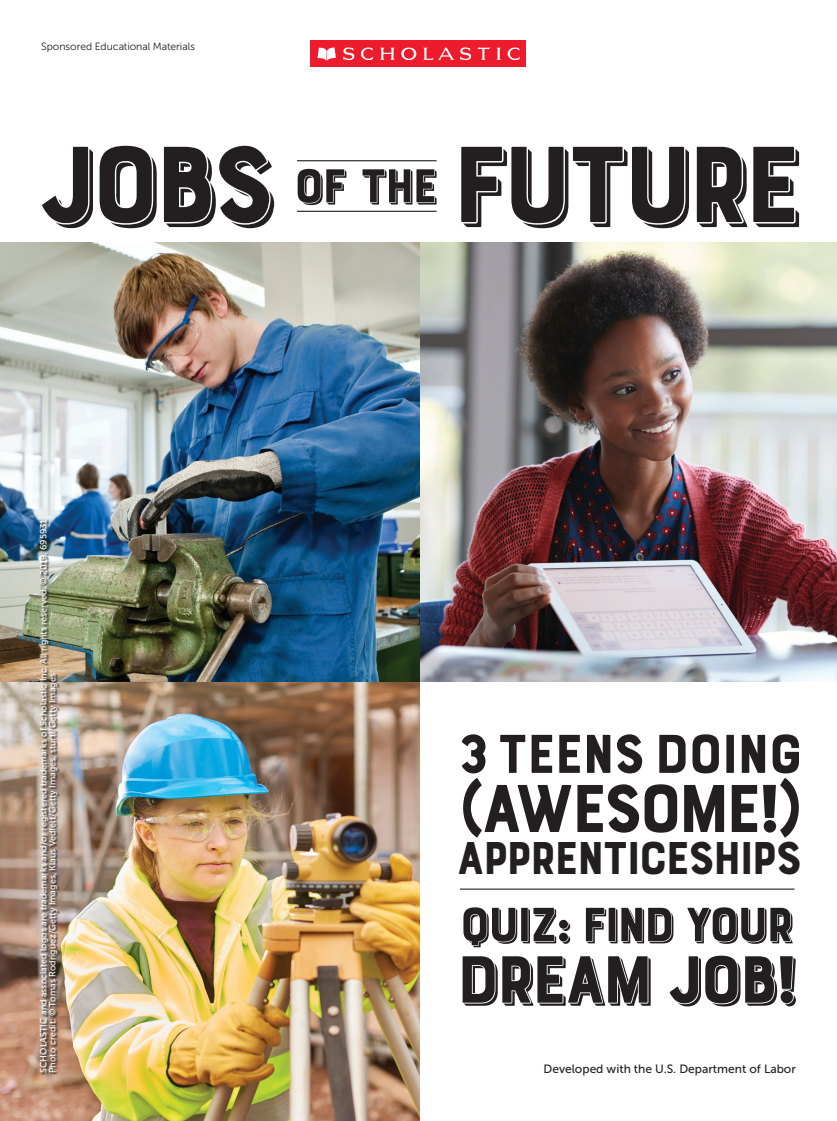
<style>
.page{position:relative;width:837px;height:1121px;background:#fff}
.page>*{position:absolute;margin:0;border:0;box-sizing:border-box;transform-origin:0 0}
.t1{font:114px "Bourton Drop Extrude";letter-spacing:-.06em;color:#231f20}
.t2{font:71.25px "Bourton Base";letter-spacing:-.075em;color:#231f20}
.t3{font:70.2px "Bourton Drop Extrude";letter-spacing:-.065em;color:#231f20}
.t4{font:57.6px "Bourton Base";letter-spacing:-.045em;color:#231f20}
.t5{font:50.55px "Bourton Drop Extrude";letter-spacing:-.06em;color:#231f20}
.t6{font:50.1px "Bourton Drop Extrude";color:#231f20}
.t7{font:48.45px "Bourton Base";letter-spacing:-.05em;color:#231f20}
.t8{font:12px "Museo Sans 500";color:#231f20}
.t9{font:10.5px "Museo Sans 300";color:#231f20}
.t10{font:9px/9px "Museo Sans 500";color:#fff}
</style>
<div class="page">
<img style="left:0;top:242px;width:419px;height:878px">
<img style="left:417px;top:242px;width:420px;height:439px">
<div style="left:310px;top:41px;width:216px;height:26px;background:#ee1b2d"></div>
<svg style="left:318px;top:47px;width:18px;height:14px"></svg>
<svg style="left:343px;top:47px;width:12px;height:13px"></svg>
<svg style="left:361px;top:47px;width:12px;height:13px"></svg>
<svg style="left:380px;top:48px;width:15px;height:12px"></svg>
<svg style="left:460px;top:47px;width:11px;height:13px"></svg>
<svg style="left:477px;top:47px;width:13px;height:13px"></svg>
<svg style="left:496px;top:48px;width:5px;height:12px"></svg>
<svg style="left:507px;top:47px;width:13px;height:13px"></svg>
<svg style="left:401px;top:48px;width:15px;height:12px"></svg>
<svg style="left:423px;top:48px;width:31px;height:12px"></svg>
<hr style="left:297px;top:211px;width:140px;height:1px;background:#231f20">
<hr style="left:297px;top:160px;width:140px;height:1px;background:#231f20">
<hr style="left:460px;top:888px;width:335px;height:1px;background:#231f20">
<img style="left:40px;top:520px;width:20px;height:555px">
<p class="t9" style="left:41px;top:41px;width:156px">Sponsored Educational Materials</p>
<h1 class="t1" style="left:40px;top:114px;width:237px">JOBS</h1>
<h1 class="t1" style="left:451px;top:114px;width:354px">FUTURE</h1>
<h3 class="t6" style="left:294px;top:155px;width:146px">OF THE</h3>
<p class="t10" style="left:39px;top:1073px;width:555px;rotate:-90deg">SCHOLASTIC and associated logos are trademarks and/or registered trademarks of Scholastic Inc. All rights reserved. © 2019. 695931<br>Photo credit: © Tomas Rodriguez/Getty Images, Klaus Vedfelt/Getty Images, sturti/Getty Images</p>
<h3 class="t4" style="left:457px;top:718px;width:348px">3 TEENS DOING</h3>
<h2 class="t2" style="left:457px;top:764px;width:348px">(AWESOME!)</h2>
<h3 class="t7" style="left:457px;top:827px;width:347px">APPRENTICESHIPS</h3>
<h3 class="t5" style="left:460px;top:893px;width:336px">QUIZ: FIND YOUR</h3>
<h3 class="t3" style="left:456px;top:935px;width:344px">DREAM JOB!</h3>
<h3 class="t8" style="left:544px;top:1062px;width:254px">Developed with the U.S. Department of Labor</h3>
</div>
